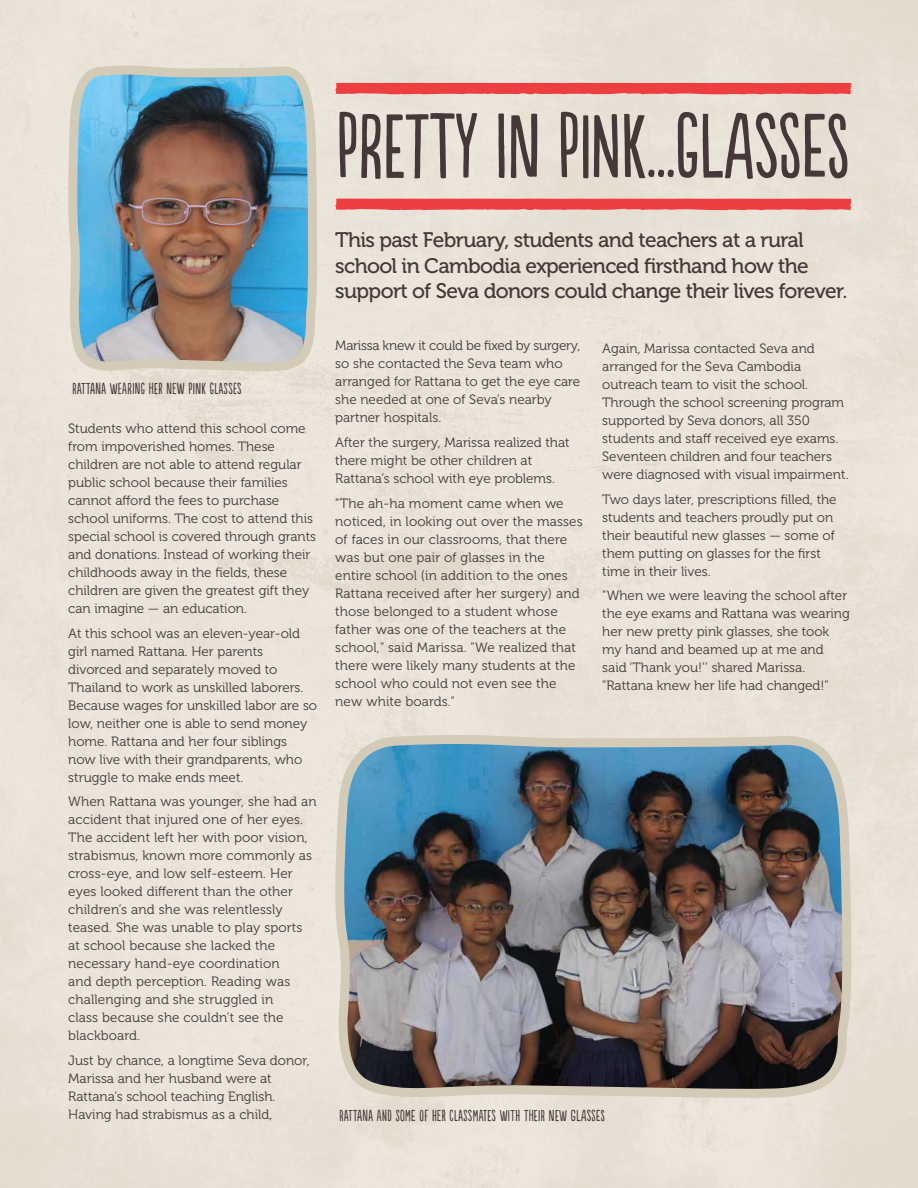
<style>
.page{position:relative;width:918px;height:1188px;background:#fff}
.page>*{position:absolute;margin:0;border:0;box-sizing:border-box;transform-origin:0 0}
.t1{font:85.5px "Populaire";color:#463738}
.t2{font:21px/25.5px "Museo 500";letter-spacing:-.03em;color:#463738}
.t3{font:15px "Populaire";letter-spacing:.03em;color:#463738}
.t4{font:13.5px/18px "Museo 300";color:#463738}
</style>
<div class="page">
<img style="left:323px;top:734px;width:528px;height:367px">
<img style="left:60px;top:64px;width:260px;height:311px">
<svg style="left:335px;top:199px;width:517px;height:12px;background:#ee5153"></svg>
<svg style="left:335px;top:83px;width:517px;height:12px;background:#ee4e50"></svg>
<h1 class="t1" style="left:336px;top:99px;width:515px">PRETTY IN PINK...GLASSES</h1>
<p class="t3" style="left:72px;top:381px;width:171px">RATTANA WEARING HER NEW PINK GLASSES</p>
<p class="t4" style="left:68px;top:420px;width:249px">Students who attend this school come from impoverished homes. These children are not able to attend regular public school because their families cannot afford the fees to purchase school uniforms. The cost to attend this special school is covered through grants and donations. Instead of working their childhoods away in the fields, these children are given the greatest gift they can imagine — an education.</p>
<p class="t4" style="left:68px;top:624px;width:250px">At this school was an eleven-year-old girl named Rattana. Her parents divorced and separately moved to Thailand to work as unskilled laborers.<br>Because wages for unskilled labor are so low, neither one is able to send money home. Rattana and her four siblings now live with their grandparents, who struggle to make ends meet.</p>
<p class="t4" style="left:68px;top:793px;width:250px">When Rattana was younger, she had an accident that injured one of her eyes.<br>The accident left her with poor vision, strabismus, known more commonly as cross-eye, and low self-esteem. Her eyes looked different than the other children’s and she was relentlessly teased. She was unable to play sports at school because she lacked the necessary hand-eye coordination<br>and depth perception. Reading was challenging and she struggled in<br>class because she couldn’t see the blackboard.</p>
<p class="t4" style="left:68px;top:1052px;width:243px">Just by chance, a longtime Seva donor, Marissa and her husband were at Rattana’s school teaching English.<br>Having had strabismus as a child,</p>
<h2 class="t2" style="left:335px;top:228px;width:514px">This past February, students and teachers at a rural school in Cambodia experienced firsthand how the support of Seva donors could change their lives forever.</h2>
<p class="t4" style="left:335px;top:337px;width:247px">Marissa knew it could be fixed by surgery, so she contacted the Seva team who arranged for Rattana to get the eye care she needed at one of Seva’s nearby partner hospitals.</p>
<p class="t4" style="left:335px;top:434px;width:236px">After the surgery, Marissa realized that there might be other children at<br>Rattana’s school with eye problems.</p>
<p class="t4" style="left:335px;top:494px;width:249px">"The ah-ha moment came when we noticed, in looking out over the masses of faces in our classrooms, that there was but one pair of glasses in the entire school (in addition to the ones Rattana received after her surgery) and those belonged to a student whose father was one of the teachers at the school," said Marissa. "We realized that there were likely many students at the school who could not even see the new white boards."</p>
<p class="t4" style="left:602px;top:340px;width:248px">Again, Marissa contacted Seva and arranged for the Seva Cambodia outreach team to visit the school.<br>Through the school screening program supported by Seva donors, all 350 students and staff received eye exams.<br>Seventeen children and four teachers were diagnosed with visual impairment.</p>
<p class="t4" style="left:602px;top:490px;width:236px">Two days later, prescriptions filled, the students and teachers proudly put on their beautiful new glasses — some of them putting on glasses for the first time in their lives.</p>
<p class="t4" style="left:602px;top:587px;width:249px">"When we were leaving the school after the eye exams and Rattana was wearing her new pretty pink glasses, she took my hand and beamed up at me and said ‘Thank you!’’ shared Marissa. "Rattana knew her life had changed!"</p>
<p class="t3" style="left:339px;top:1107px;width:267px">RATTANA AND SOME OF HER CLASSMATES WITH THEIR NEW GLASSES</p>
</div>
